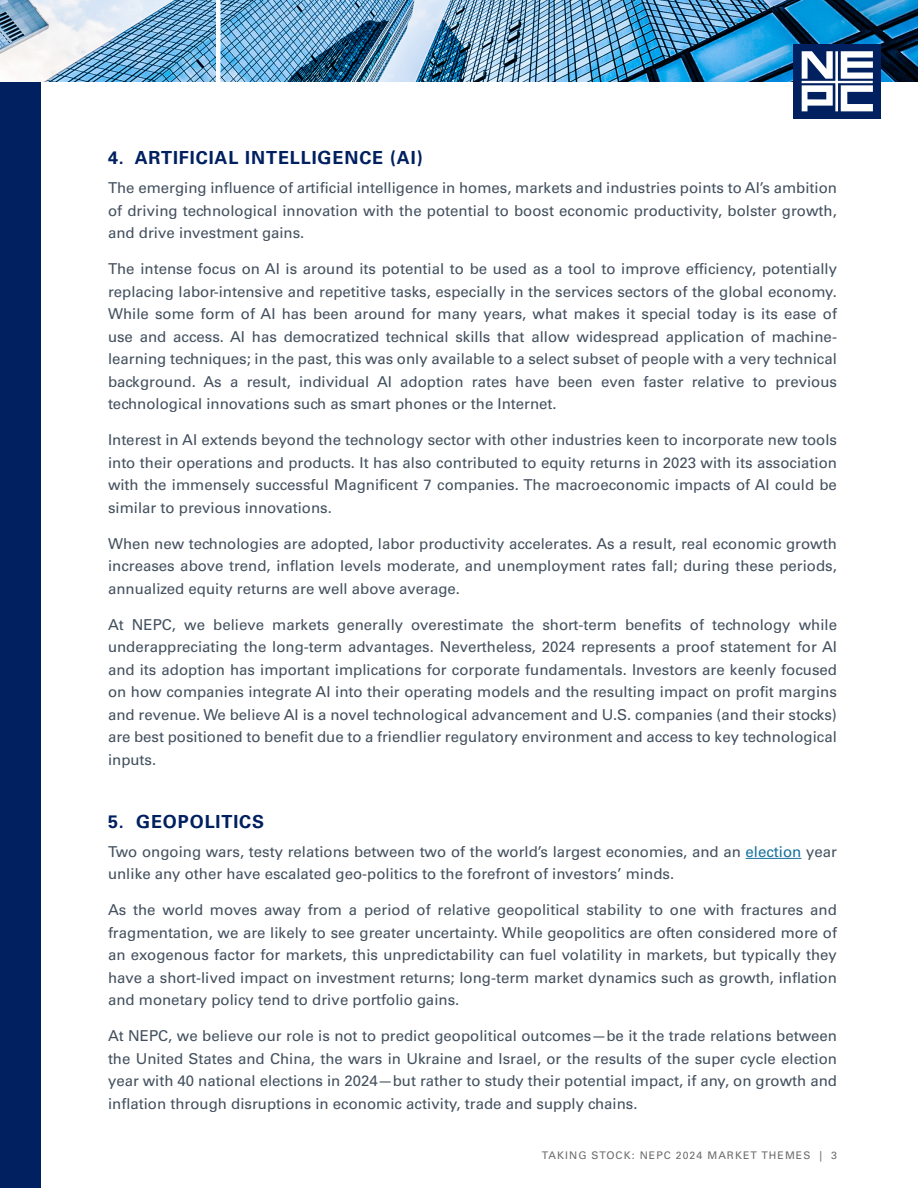
<style>
.page{position:relative;width:918px;height:1188px;background:#fff}
.page>*{position:absolute;margin:0;border:0;box-sizing:border-box;transform-origin:0 0}
.Heading{font:700 18px "Univers LT Pro 65";letter-spacing:.05em;color:#002060}
.Main_Body_Text{font:15px/22.5px "Univers LT Pro 55 Roman";color:#43505e;text-align:justify}
.Main_Body_Text-2{font:10.5px "Univers LT Pro 55 Roman";letter-spacing:.1em;color:#6b6b6b}
.s1{color:#16709e}
</style>
<div class="page">
<hr style="left:746px;top:858px;width:55px;height:1px;background:#16709e">
<div style="left:0;top:0;width:40px;height:1188px;background:#002060"></div>
<img style="left:0;top:0;width:918px;height:82px">
<hr style="left:216px;top:0;width:4px;height:105px;background:#fff">
<div style="left:793px;top:44px;width:88px;height:75px;background:#002060"></div>
<svg style="left:802px;top:51px;width:71px;height:60px"></svg>
<p class="Heading" style="left:108px;top:145px;width:316px">4. ARTIFICIAL INTELLIGENCE (AI)</p>
<p class="Main_Body_Text" style="left:108px;top:176px;width:731px">The emerging influence of artificial intelligence in homes, markets and industries points to AI’s ambition of driving technological innovation with the potential to boost economic productivity, bolster growth, and drive investment gains.</p>
<p class="Main_Body_Text" style="left:108px;top:257px;width:731px">The intense focus on AI is around its potential to be used as a tool to improve efficiency, potentially replacing labor-intensive and repetitive tasks, especially in the services sectors of the global economy.<br>While some form of AI has been around for many years, what makes it special today is its ease of use and access. AI has democratized technical skills that allow widespread application of machine&shy;learning techniques; in the past, this was only available to a select subset of people with a very technical background. As a result, individual AI adoption rates have been even faster relative to previous technological innovations such as smart phones or the Internet.</p>
<p class="Main_Body_Text" style="left:108px;top:428px;width:731px">Interest in AI extends beyond the technology sector with other industries keen to incorporate new tools into their operations and products. It has also contributed to equity returns in 2023 with its association with the immensely successful Magnificent 7 companies. The macroeconomic impacts of AI could be similar to previous innovations.</p>
<p class="Main_Body_Text" style="left:108px;top:531px;width:730px">When new technologies are adopted, labor productivity accelerates. As a result, real economic growth increases above trend, inflation levels moderate, and unemployment rates fall; during these periods, annualized equity returns are well above average.</p>
<p class="Main_Body_Text" style="left:108px;top:612px;width:731px">At NEPC, we believe markets generally overestimate the short-term benefits of technology while underappreciating the long-term advantages. Nevertheless, 2024 represents a proof statement for AI and its adoption has important implications for corporate fundamentals. Investors are keenly focused on how companies integrate AI into their operating models and the resulting impact on profit margins and revenue. We believe AI is a novel technological advancement and U.S. companies (and their stocks) are best positioned to benefit due to a friendlier regulatory environment and access to key technological inputs.</p>
<p class="Heading" style="left:108px;top:809px;width:158px">5. GEOPOLITICS</p>
<p class="Main_Body_Text" style="left:108px;top:840px;width:730px">Two ongoing wars, testy relations between two of the world’s largest economies, and an <span class="s1">election</span> year unlike any other have escalated geo-politics to the forefront of investors’ minds.</p>
<p class="Main_Body_Text" style="left:108px;top:898px;width:731px">As the world moves away from a period of relative geopolitical stability to one with fractures and fragmentation, we are likely to see greater uncertainty. While geopolitics are often considered more of an exogenous factor for markets, this unpredictability can fuel volatility in markets, but typically they have a short-lived impact on investment returns; long-term market dynamics such as growth, inflation and monetary policy tend to drive portfolio gains.</p>
<p class="Main_Body_Text" style="left:108px;top:1024px;width:731px">At NEPC, we believe our role is not to predict geopolitical outcomes—be it the trade relations between the United States and China, the wars in Ukraine and Israel, or the results of the super cycle election year with 40 national elections in 2024—but rather to study their potential impact, if any, on growth and inflation through disruptions in economic activity, trade and supply chains.</p>
<p class="Main_Body_Text-2" style="left:542px;top:1148px;width:297px">TAKING STOCK: NEPC 2024 MARKET THEMES | 3</p>
</div>
